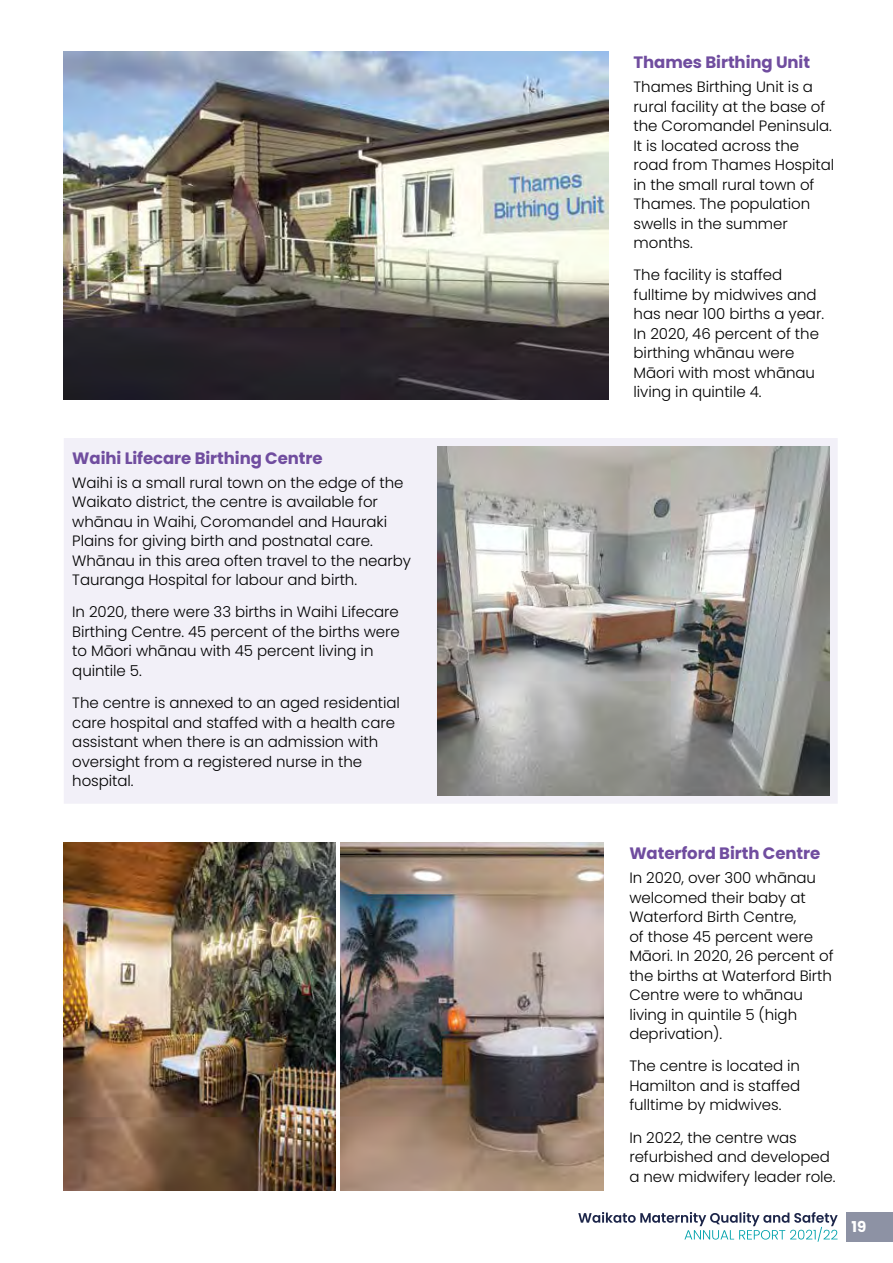
<style>
.page{position:relative;width:893px;height:1263px;background:#fff}
.page>*{position:absolute;margin:0;border:0;box-sizing:border-box;transform-origin:0 0}
.t1{font:700 16.5px "Poppins";letter-spacing:-.005em;color:#704d9f}
.t2{font:300 15px/19.5px "Poppins";letter-spacing:-.005em;color:#000}
.t3{font:700 15px "Poppins";color:#fff}
</style>
<div class="page">
<div style="left:846px;top:1212px;width:47px;height:30px;background:#8d92a4"></div>
<svg style="left:578px;top:1212px;width:260px;height:30px"></svg>
<div style="left:64px;top:438px;width:774px;height:366px;background:#f2f0f8"></div>
<img style="left:64px;top:51px;width:544px;height:349px">
<img style="left:438px;top:446px;width:391px;height:349px">
<img style="left:64px;top:842px;width:272px;height:349px">
<img style="left:340px;top:842px;width:264px;height:349px">
<p class="t1" style="left:72px;top:448px;width:252px">Waihi Lifecare Birthing Centre</p>
<p class="t2" style="left:72px;top:473px;width:340px">Waihi is a small rural town on the edge of the Waikato district, the centre is available for whānau in Waihi, Coromandel and Hauraki Plains for giving birth and postnatal care.<br>Whānau in this area often travel to the nearby Tauranga Hospital for labour and birth.</p>
<p class="t2" style="left:72px;top:602px;width:329px">In 2020, there were 33 births in Waihi Lifecare Birthing Centre. 45 percent of the births were to Māori whānau with 45 percent living in quintile 5.</p>
<p class="t2" style="left:72px;top:693px;width:329px">The centre is annexed to an aged residential care hospital and staffed with a health care assistant when there is an admission with oversight from a registered nurse in the hospital.</p>
<p class="t1" style="left:634px;top:53px;width:178px">Thames Birthing Unit</p>
<p class="t2" style="left:634px;top:77px;width:202px">Thames Birthing Unit is a rural facility at the base of the Coromandel Peninsula.<br>It is located across the road from Thames Hospital in the small rural town of<br>Thames. The population swells in the summer months.</p>
<p class="t2" style="left:634px;top:265px;width:192px">The facility is staffed fulltime by midwives and has near 100 births a year.<br>In 2020, 46 percent of the birthing whānau were<br>Māori with most whānau living in quintile 4.</p>
<p class="t1" style="left:629px;top:844px;width:192px">Waterford Birth Centre</p>
<p class="t2" style="left:629px;top:868px;width:206px">In 2020, over 300 whānau welcomed their baby at<br>Waterford Birth Centre,<br>of those 45 percent were<br>Māori. In 2020, 26 percent of the births at Waterford Birth<br>Centre were to whānau living in quintile 5 (high deprivation).</p>
<p class="t2" style="left:629px;top:1056px;width:172px;text-align:justify">The centre is located in Hamilton and is staffed fulltime by midwives.</p>
<p class="t2" style="left:629px;top:1128px;width:208px">In 2022, the centre was refurbished and developed a new midwifery leader role.</p>
<p class="t3" style="left:851px;top:1218px;width:16px">19</p>
</div>
